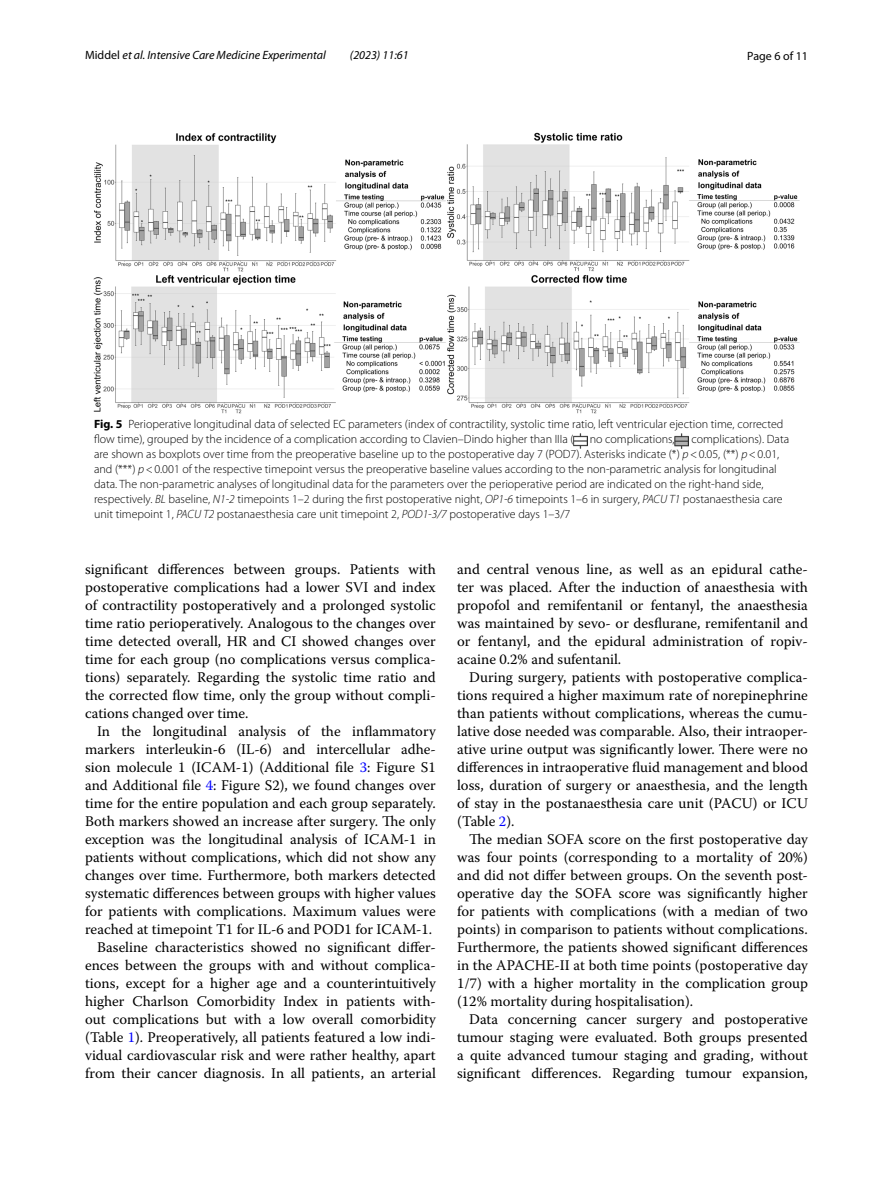
<style>
.page{position:relative;width:893px;height:1187px;background:#fff}
.page>*{position:absolute;margin:0;border:0;box-sizing:border-box;transform-origin:0 0}
.t1{font:14.7px/18px "Warnock Pro";color:#000;text-align:justify}
.t2{font:300 12px/15px "Myriad Pro";color:#000}
.t3{font:italic 12px "Myriad Pro";color:#000}
.t4{font:12px "Myriad Pro";color:#000}
.s1{font-style:normal}
.s2{font-weight:700}
.s3{font-style:italic}
.s4{color:#00f}
</style>
<div class="page">
<img style="left:94px;top:133px;width:705px;height:280px">
<img style="left:574px;top:434px;width:13px;height:14px">
<img style="left:675px;top:434px;width:14px;height:14px">
<p class="t3" style="left:85px;top:48px;width:242px"><span class="s1">Middel</span> et al. Intensive Care Medicine Experimental</p>
<p class="t3" style="left:350px;top:48px;width:60px">(2023) 11:61</p>
<p class="t4" style="left:747px;top:48px;width:62px">Page 6 of 11</p>
<p class="t2" style="left:94px;top:417px;width:691px"><span class="s2">Fig. 5</span> Perioperative longitudinal data of selected EC parameters (index of contractility, systolic time ratio, left ventricular ejection time, corrected flow time), grouped by the incidence of a complication according to Clavien–Dindo higher than IIIa (</p>
<p class="t2" style="left:94px;top:432px;width:697px;text-indent:597px">complications). Data are shown as boxplots over time from the preoperative baseline up to the postoperative day 7 (POD7). Asterisks indicate (*) <span class="s3">p</span>&lt;0.05, (**) <span class="s3">p</span>&lt;0.01, and (***) <span class="s3">p</span>&lt;0.001 of the respective timepoint versus the preoperative baseline values according to the non-parametric analysis for longitudinal data. The non-parametric analyses of longitudinal data for the parameters over the perioperative period are indicated on the right-hand side, respectively. <span class="s3">BL</span> baseline, <span class="s3">N1-2</span> timepoints 1–2 during the first postoperative night, <span class="s3">OP1-6</span> timepoints 1–6 in surgery, <span class="s3">PACU T1</span> postanaesthesia care unit timepoint 1, <span class="s3">PACU T2</span> postanaesthesia care unit timepoint 2, <span class="s3">POD1-3/7</span> postoperative days 1–3/7</p>
<p class="t2" style="left:590px;top:432px;width:86px">no complications,</p>
<p class="t1" style="left:85px;top:560px;width:352px">significant differences between groups. Patients with postoperative complications had a lower SVI and index of contractility postoperatively and a prolonged systolic time ratio perioperatively. Analogous to the changes over time detected overall, HR and CI showed changes over time for each group (no complications versus complica&shy;tions) separately. Regarding the systolic time ratio and the corrected flow time, only the group without compli&shy;cations changed over time.</p>
<p class="t1" style="left:85px;top:722px;width:352px;text-align:right">In the longitudinal analysis of the inflammatory markers interleukin-6 (IL-6) and intercellular adhe&shy;sion molecule 1 (ICAM-1) (Additional file <span class="s4">3</span>: Figure S1 and Additional file <span class="s4">4</span>: Figure S2), we found changes over time for the entire population and each group separately.<br>Both markers showed an increase after surgery. The only exception was the longitudinal analysis of ICAM-1 in patients without complications, which did not show any changes over time. Furthermore, both markers detected systematic differences between groups with higher values for patients with complications. Maximum values were reached at timepoint T1 for IL-6 and POD1 for ICAM-1.<br>Baseline characteristics showed no significant differ&shy;ences between the groups with and without complica&shy;tions, except for a higher age and a counterintuitively higher Charlson Comorbidity Index in patients with&shy;out complications but with a low overall comorbidity (Table <span class="s4">1</span>). Preoperatively, all patients featured a low indi&shy;vidual cardiovascular risk and were rather healthy, apart from their cancer diagnosis. In all patients, an arterial</p>
<p class="t1" style="left:457px;top:560px;width:352px">and central venous line, as well as an epidural cathe&shy;ter was placed. After the induction of anaesthesia with propofol and remifentanil or fentanyl, the anaesthesia was maintained by sevo- or desflurane, remifentanil and or fentanyl, and the epidural administration of ropiv&shy;acaine 0.2% and sufentanil.</p>
<p class="t1" style="left:457px;top:668px;width:352px;text-indent:12px">During surgery, patients with postoperative complica&shy;tions required a higher maximum rate of norepinephrine than patients without complications, whereas the cumu&shy;lative dose needed was comparable. Also, their intraoper&shy;ative urine output was significantly lower. There were no differences in intraoperative fluid management and blood loss, duration of surgery or anaesthesia, and the length of stay in the postanaesthesia care unit (PACU) or ICU (Table <span class="s4">2</span>).</p>
<p class="t1" style="left:457px;top:830px;width:352px;text-indent:12px">The median SOFA score on the first postoperative day was four points (corresponding to a mortality of 20%) and did not differ between groups. On the seventh post&shy;operative day the SOFA score was significantly higher for patients with complications (with a median of two points) in comparison to patients without complications.<br>Furthermore, the patients showed significant differences in the APACHE-II at both time points (postoperative day 1/7) with a higher mortality in the complication group (12% mortality during hospitalisation).</p>
<p class="t1" style="left:457px;top:1010px;width:352px;text-indent:12px">Data concerning cancer surgery and postoperative tumour staging were evaluated. Both groups presented a quite advanced tumour staging and grading, without significant differences. Regarding tumour expansion,</p>
</div>
